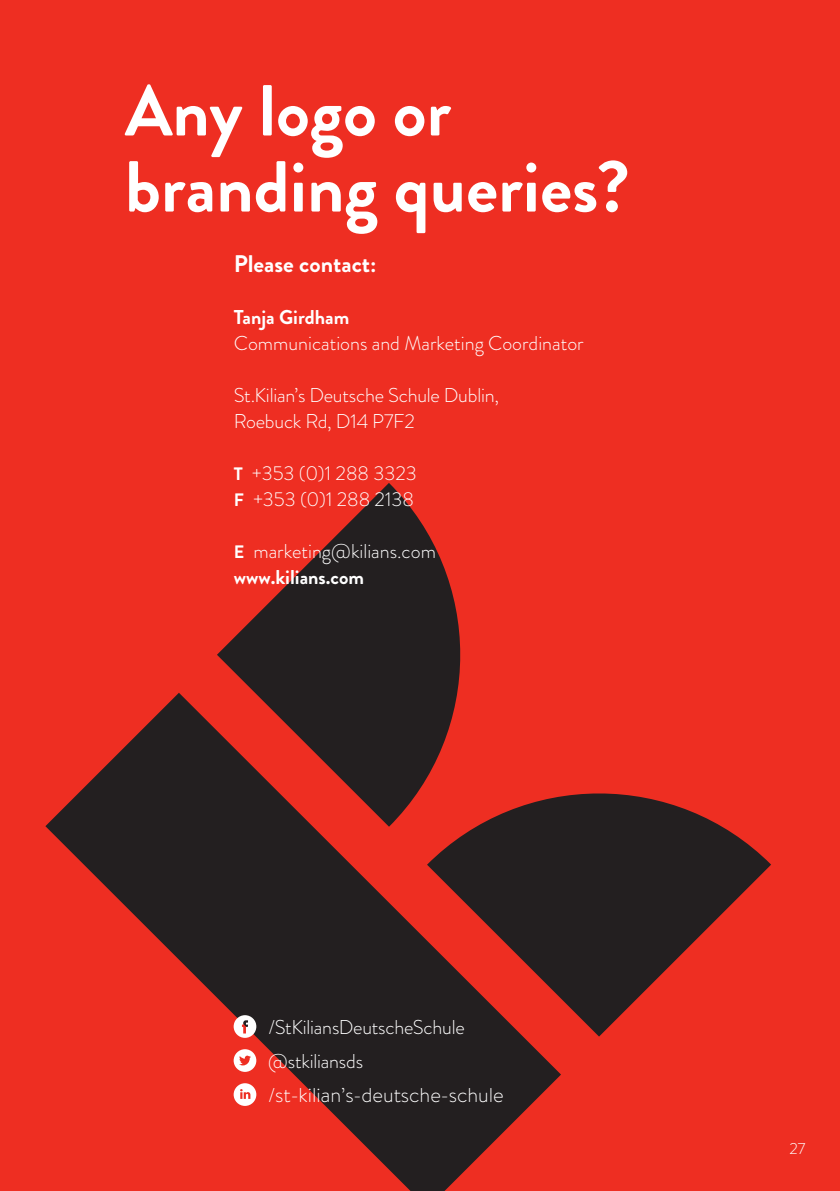
<style>
.page{position:relative;width:840px;height:1191px;background:#fff}
.page>*{position:absolute;margin:0;border:0;box-sizing:border-box;transform-origin:0 0}
.t1{font:700 72px/76px "Brandon Grotesque";color:#fff}
.t2{font:700 24px "Brandon Grotesque";color:#fff}
.t3{font:300 20px/26px "Brandon Grotesque";color:#fff}
.t4{font:300 20px "Brandon Text";color:#fff}
.t5{font:700 20px "Brandon Grotesque";color:#fff}
.t6{font:300 16px "Brandon Grotesque";color:#fff}
.s1{font-weight:700;font-size:18px}
.s2{font-weight:700}
</style>
<div class="page">
<div style="left:0;top:0;width:839px;height:1191px;background:#ee2e22"></div>
<svg style="left:45px;top:693px;width:515px;height:498px"></svg>
<svg style="left:217px;top:483px;width:266px;height:343px;fill:#231f20"></svg>
<svg style="left:427px;top:769px;width:343px;height:267px;fill:#231f20"></svg>
<svg style="left:233px;top:1015px;width:23px;height:22px"></svg>
<svg style="left:233px;top:1049px;width:23px;height:22px"></svg>
<svg style="left:233px;top:1083px;width:23px;height:23px"></svg>
<h1 class="t1" style="left:125px;top:74px;width:506px">Any logo or branding queries?</h1>
<p class="t2" style="left:234px;top:247px;width:144px">Please contact:</p>
<p class="t5" style="left:234px;top:303px;width:117px">Tanja Girdham</p>
<p class="t3" style="left:234px;top:330px;width:351px">Communications and Marketing Coordinator</p>
<p class="t3" style="left:234px;top:382px;width:266px">St.Kilian’s Deutsche Schule Dublin,<br>Roebuck Rd, D14 P7F2</p>
<p class="t3" style="left:234px;top:460px;width:184px"><span class="s1">T</span> +353 (0)1 288 3323<br><span class="s1">F</span> +353 (0)1 288 2138</p>
<p class="t3" style="left:234px;top:538px;width:203px"><span class="s1">E</span> marketing@kilians.com <span class="s2">www.kilians.com</span></p>
<p class="t3" style="left:268px;top:1010px;width:198px;line-height:34px">/StKiliansDeutscheSchule @stkiliansds</p>
<p class="t4" style="left:268px;top:1081px;width:237px">/st-kilian’s-deutsche-schule</p>
<p class="t6" style="left:789px;top:1137px;width:17px">27</p>
</div>
